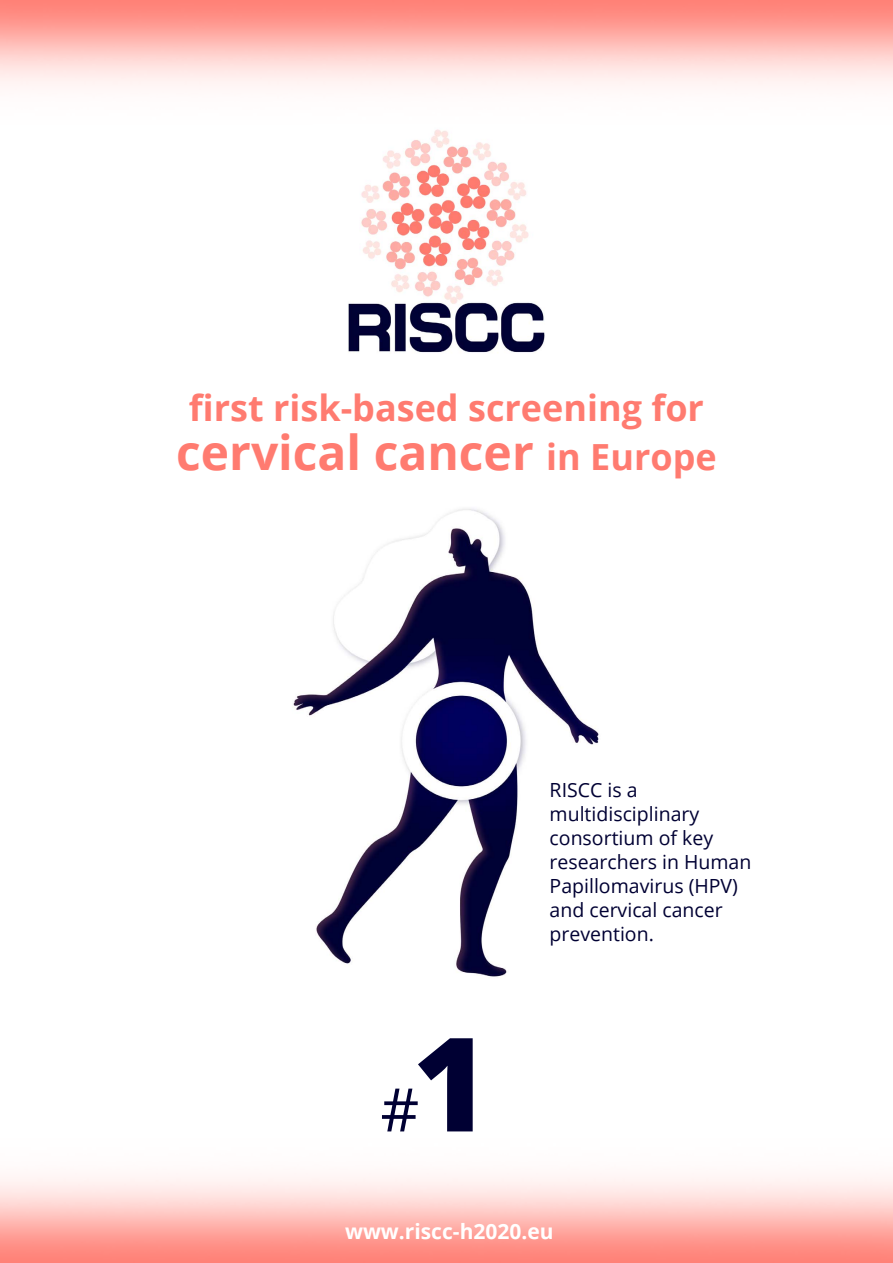
<style>
.page{position:relative;width:893px;height:1263px;background:#fff}
.page>*{position:absolute;margin:0;border:0;box-sizing:border-box;transform-origin:0 0}
.t1{font:60px "Open Sans";color:#003}
.t2{font:700 48px "Open Sans";color:#ff7b70}
.t3{font:700 36px "Open Sans";color:#ff7b70}
.t4{font:700 21px "Open Sans";color:#fff}
.t5{font:19.5px/24px "Open Sans";color:#003}
.s1{font-size:36px}
.s2{font-weight:800;font-size:130.5px}
</style>
<div class="page">
<img style="left:348px;top:129px;width:197px;height:224px">
<img style="left:292px;top:508px;width:307px;height:469px">
<h3 class="t3" style="left:189px;top:382px;width:516px">first risk-based screening for</h3>
<h2 class="t2" style="left:176px;top:419px;width:542px">cervical cancer <span class="s1">in Europe</span></h2>
<h1 class="t1" style="left:380px;top:1068px;width:110px">#<span class="s2">1</span></h1>
<p class="t5" style="left:550px;top:778px;width:203px">RISCC is a multidisciplinary consortium of key researchers in Human<br>Papillomavirus (HPV) and cervical cancer prevention.</p>
<p class="t4" style="left:345px;top:1216px;width:210px">www.riscc-h2020.eu</p>
</div>
